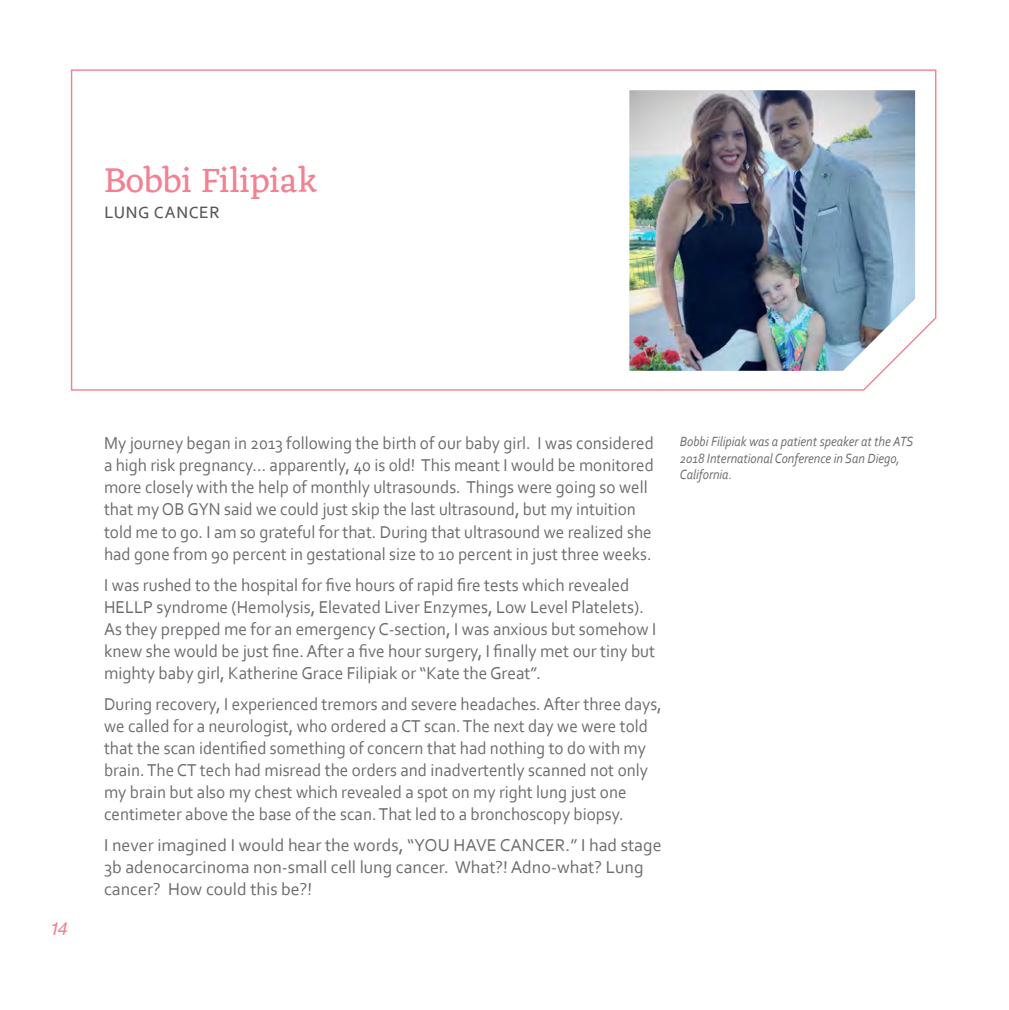
<style>
.page{position:relative;width:1009px;height:1010px;background:#fff}
.page>*{position:absolute;margin:0;border:0;box-sizing:border-box;transform-origin:0 0}
.t1{font:36px "Eczar";color:#f28193}
.t2{font:22px "Corbel";color:#57585a;scale:.95 1}
.t3{font:18px/22px "Corbel";color:#6c6d70;scale:.95 1}
.t4{font:18px/22px "Corbel";color:#6c6d70;scale:.96 1}
.t5{font:18px/22px "Corbel";color:#6c6d70}
.t6{font:italic 18px "Helvetica";color:#f28193}
.t7{font:italic 14px/16px "Corbel";color:#6c6d70;scale:.9 1}
</style>
<div class="page">
<svg style="left:70px;top:69px;width:866px;height:322px"></svg>
<img style="left:629px;top:90px;width:285px;height:281px">
<p class="t1" style="left:104px;top:155px;width:215px">Bobbi Filipiak</p>
<p class="t2" style="left:104px;top:197px;width:123px">lung cancer</p>
<p class="t6" style="left:49px;top:914px;width:20px">14</p>
<p class="t3" style="left:104px;top:432px;width:580px">My journey began in 2013 following the birth of our baby girl. I was considered a high risk pregnancy... apparently, 40 is old! This meant I would be monitored more closely with the help of monthly ultrasounds. Things were going so well that my OB GYN said we could just skip the last ultrasound, but my intuition told me to go. I am so grateful for that. During that ultrasound we realized she had gone from 90 percent in gestational size to 10 percent in just three weeks.</p>
<p class="t4" style="left:104px;top:573px;width:576px">I was rushed to the hospital for five hours of rapid fire tests which revealed HELLP syndrome (Hemolysis, Elevated Liver Enzymes, Low Level Platelets).<br>As they prepped me for an emergency C-section, I was anxious but somehow I knew she would be just fine. After a five hour surgery, I finally met our tiny but mighty baby girl, Katherine Grace Filipiak or “Kate the Great”.</p>
<p class="t3" style="left:104px;top:692px;width:588px">During recovery, I experienced tremors and severe headaches. After three days, we called for a neurologist, who ordered a CT scan. The next day we were told that the scan identified something of concern that had nothing to do with my brain. The CT tech had misread the orders and inadvertently scanned not only my brain but also my chest which revealed a spot on my right lung just one centimeter above the base of the scan. That led to a bronchoscopy biopsy.</p>
<p class="t5" style="left:104px;top:833px;width:559px">I never imagined I would hear the words, “YOU HAVE CANCER.” I had stage<br>3b adenocarcinoma non-small cell lung cancer. What?! Adno-what? Lung cancer? How could this be?!</p>
<p class="t7" style="left:679px;top:433px;width:261px">Bobbi Filipiak was a patient speaker at the ATS<br>2018 International Conference in San Diego,<br>California.</p>
</div>
